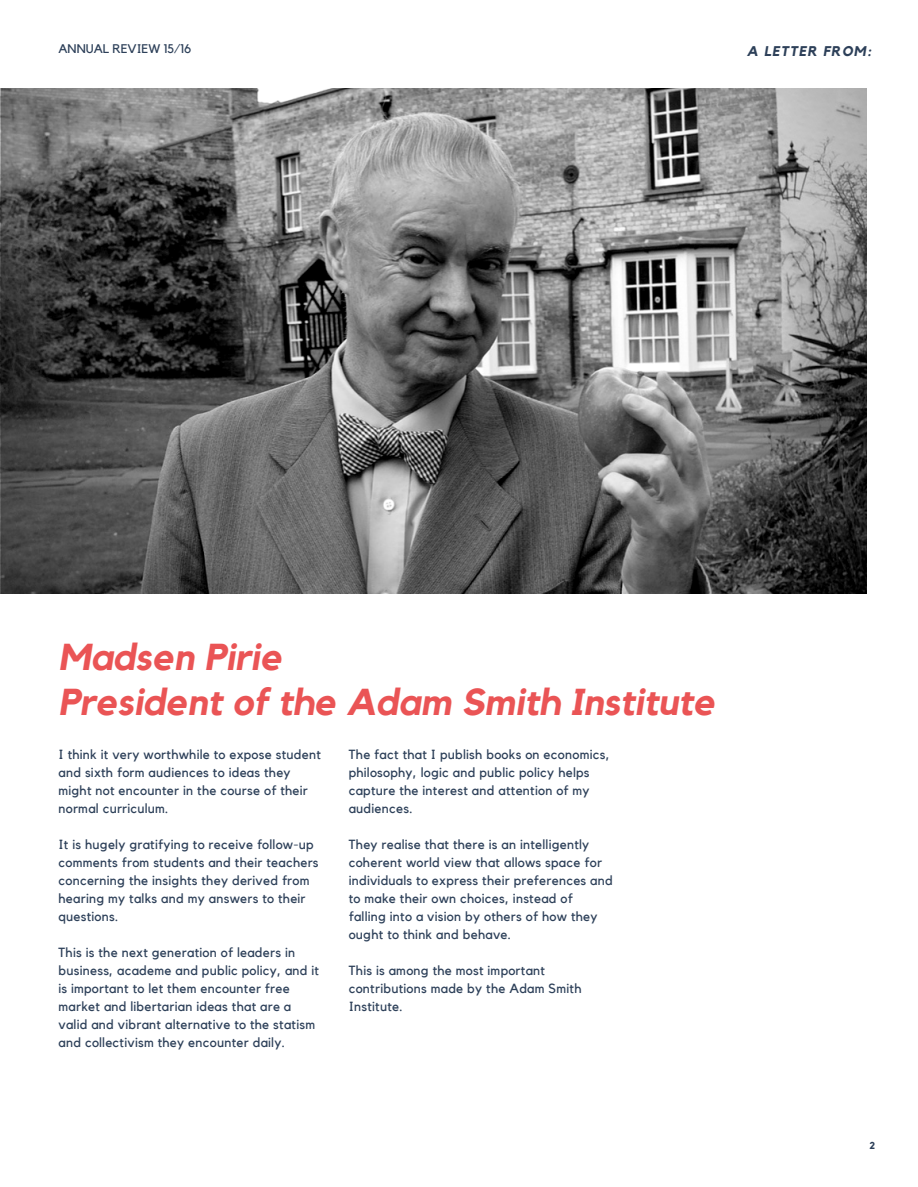
<style>
.page{position:relative;width:918px;height:1187px;background:#fff}
.page>*{position:absolute;margin:0;border:0;box-sizing:border-box;transform-origin:0 0}
.t1{font:italic 700 37.35px/45px "Kollektif";color:#ea5455}
.t2{font:italic 700 13.95px "Kollektif";letter-spacing:.08em;color:#2d4059}
.t3{font:13.2px/18px "Kollektif";letter-spacing:.02em;color:#2d4059}
.t4{font:12.45px "Kollektif";color:#2d4059}
.t5{font:700 10.05px "Kollektif";color:#2d4059}
</style>
<div class="page">
<svg style="left:0;top:88px;width:866px;height:506px;background:#6d6d6d"></svg>
<p class="t4" style="left:58px;top:43px;width:134px">ANNUAL REVIEW 15/16</p>
<p class="t2" style="left:747px;top:45px;width:126px">A LETTER FROM:</p>
<h1 class="t1" style="left:58px;top:636px;width:658px">Madsen Pirie<br>President of the Adam Smith Institute</h1>
<p class="t3" style="left:58px;top:746px;width:264px">I think it very worthwhile to expose student and sixth form audiences to ideas they might not encounter in the course of their normal curriculum.</p>
<p class="t3" style="left:58px;top:836px;width:262px">It is hugely gratifying to receive follow-up comments from students and their teachers concerning the insights they derived from hearing my talks and my answers to their questions.</p>
<p class="t3" style="left:58px;top:944px;width:262px">This is the next generation of leaders in business, academe and public policy, and it is important to let them encounter free market and libertarian ideas that are a valid and vibrant alternative to the statism and collectivism they encounter daily.</p>
<p class="t3" style="left:349px;top:746px;width:262px">The fact that I publish books on economics, philosophy, logic and public policy helps capture the interest and attention of my audiences.</p>
<p class="t3" style="left:349px;top:836px;width:266px">They realise that there is an intelligently coherent world view that allows space for individuals to express their preferences and to make their own choices, instead of falling into a vision by others of how they ought to think and behave.</p>
<p class="t3" style="left:349px;top:962px;width:234px">This is among the most important contributions made by the Adam Smith<br>Institute.</p>
<p class="t5" style="left:870px;top:1140px;width:7px">2</p>
</div>
